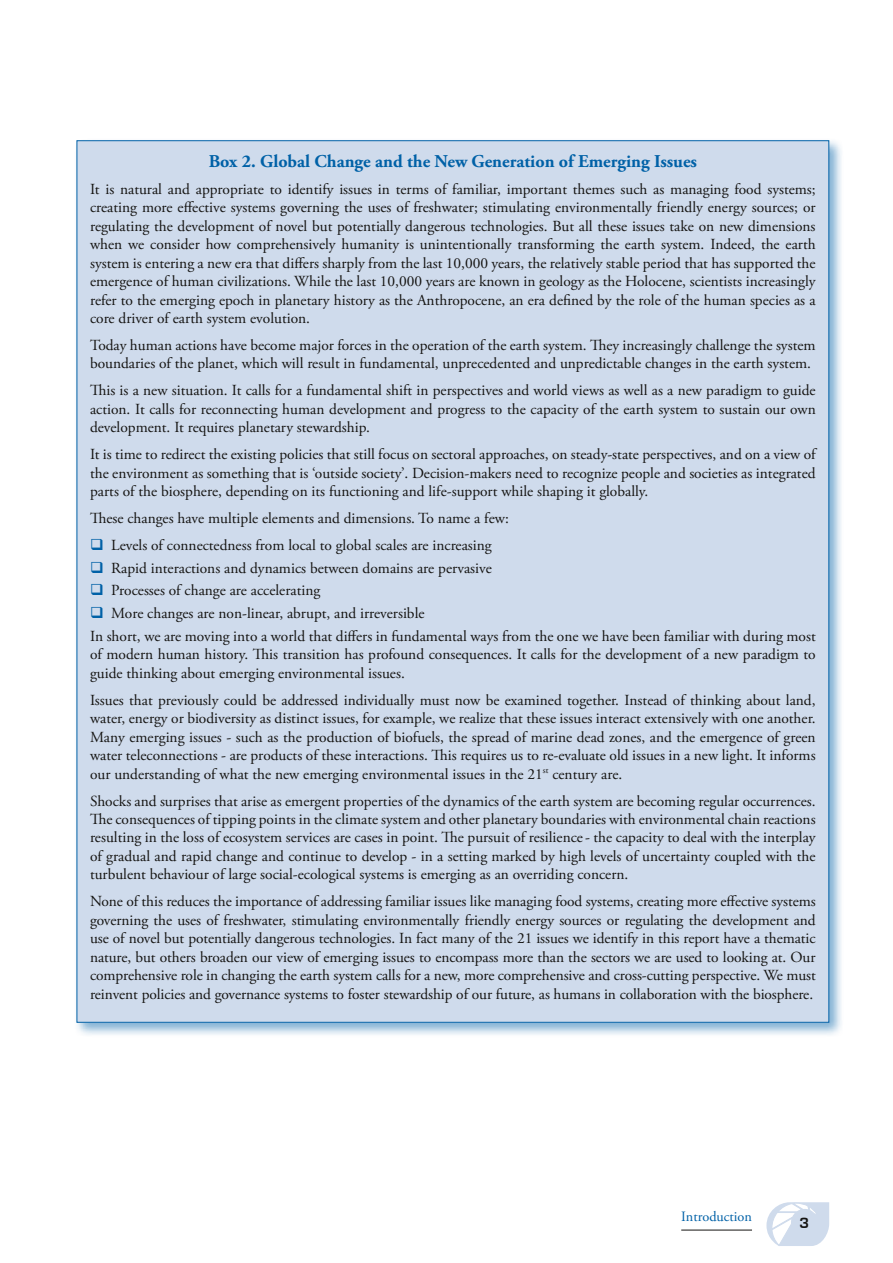
<style>
.page{position:relative;width:893px;height:1263px;background:#fff}
.page>*{position:absolute;margin:0;border:0;box-sizing:border-box;transform-origin:0 0}
.t1{font:700 18px "Adobe Garamond Pro";color:#0061a7}
.t2{font:15.3px/18.5px "Adobe Garamond Pro";color:#151412;text-align:justify}
.t3{font:700 15.3px "Eurostile";color:#151412}
.t4{font:14.25px "Adobe Garamond Pro";color:#0061a7}
.s1{color:#0061a7}
</style>
<div class="page">
<hr style="left:681px;top:1230px;width:71px;height:1px;background:#151412">
<svg style="left:766px;top:1202px;width:63px;height:44px"></svg>
<div style="left:74px;top:137px;width:770px;height:901px;background:#0061a7;opacity:.5"></div>
<div style="left:77px;top:141px;width:752px;height:881px;background:#cfdbec"></div>
<p class="t1" style="left:209px;top:151px;width:490px">Box 2. Global Change and the New Generation of Emerging Issues</p>
<p class="t2" style="left:90px;top:180px;width:727px">It is natural and appropriate to identify issues in terms of familiar, important themes such as managing food systems; creating more effective systems governing the uses of freshwater; stimulating environmentally friendly energy sources; or regulating the development of novel but potentially dangerous technologies. But all these issues take on new dimensions when we consider how comprehensively humanity is unintentionally transforming the earth system. Indeed, the earth system is entering a new era that differs sharply from the last 10,000 years, the relatively stable period that has supported the emergence of human civilizations. While the last 10,000 years are known in geology as the Holocene, scientists increasingly refer to the emerging epoch in planetary history as the Anthropocene, an era defined by the role of the human species as a core driver of earth system evolution.</p>
<p class="t2" style="left:90px;top:336px;width:727px">Today human actions have become major forces in the operation of the earth system. They increasingly challenge the system boundaries of the planet, which will result in fundamental, unprecedented and unpredictable changes in the earth system.</p>
<p class="t2" style="left:90px;top:382px;width:727px">This is a new situation. It calls for a fundamental shift in perspectives and world views as well as a new paradigm to guide action. It calls for reconnecting human development and progress to the capacity of the earth system to sustain our own development. It requires planetary stewardship.</p>
<p class="t2" style="left:90px;top:446px;width:727px">It is time to redirect the existing policies that still focus on sectoral approaches, on steady-state perspectives, and on a view of the environment as something that is ‘outside society’. Decision-makers need to recognize people and societies as integrated parts of the biosphere, depending on its functioning and life-support while shaping it globally.</p>
<p class="t2" style="left:90px;top:510px;width:420px">These changes have multiple elements and dimensions. To name a few:</p>
<p class="t2" style="left:90px;top:536px;width:403px"><span class="s1">❑</span> Levels of connectedness from local to global scales are increasing</p>
<p class="t2" style="left:90px;top:559px;width:403px"><span class="s1">❑</span> Rapid interactions and dynamics between domains are pervasive</p>
<p class="t2" style="left:90px;top:582px;width:232px"><span class="s1">❑</span> Processes of change are accelerating</p>
<p class="t2" style="left:90px;top:602px;width:727px;line-height:22.6px"><span class="s1">❑</span> More changes are non-linear, abrupt, and irreversible<br>In short, we are moving into a world that differs in fundamental ways from the one we have been familiar with during most</p>
<p class="t2" style="left:90px;top:646px;width:727px">of modern human history. This transition has profound consequences. It calls for the development of a new paradigm to guide thinking about emerging environmental issues.</p>
<p class="t2" style="left:90px;top:691px;width:727px">Issues that previously could be addressed individually must now be examined together. Instead of thinking about land, water, energy or biodiversity as distinct issues, for example, we realize that these issues interact extensively with one another.<br>Many emerging issues - such as the production of biofuels, the spread of marine dead zones, and the emergence of green water teleconnections - are products of these interactions. This requires us to re-evaluate old issues in a new light. It informs our understanding of what the new emerging environmental issues in the 21<sup>st</sup> century are.</p>
<p class="t2" style="left:90px;top:792px;width:727px">Shocks and surprises that arise as emergent properties of the dynamics of the earth system are becoming regular occurrences.<br>The consequences of tipping points in the climate system and other planetary boundaries with environmental chain reactions resulting in the loss of ecosystem services are cases in point. The pursuit of resilience- the capacity to deal with the interplay of gradual and rapid change and continue to develop - in a setting marked by high levels of uncertainty coupled with the turbulent behaviour of large social-ecological systems is emerging as an overriding concern.</p>
<p class="t2" style="left:90px;top:893px;width:727px">None of this reduces the importance of addressing familiar issues like managing food systems, creating more effective systems governing the uses of freshwater, stimulating environmentally friendly energy sources or regulating the development and use of novel but potentially dangerous technologies. In fact many of the 21 issues we identify in this report have a thematic nature, but others broaden our view of emerging issues to encompass more than the sectors we are used to looking at. Our comprehensive role in changing the earth system calls for a new, more comprehensive and cross-cutting perspective. We must reinvent policies and governance systems to foster stewardship of our future, as humans in collaboration with the biosphere.</p>
<p class="t4" style="left:681px;top:1208px;width:72px">Introduction</p>
<p class="t3" style="left:800px;top:1214px;width:11px">3</p>
</div>
